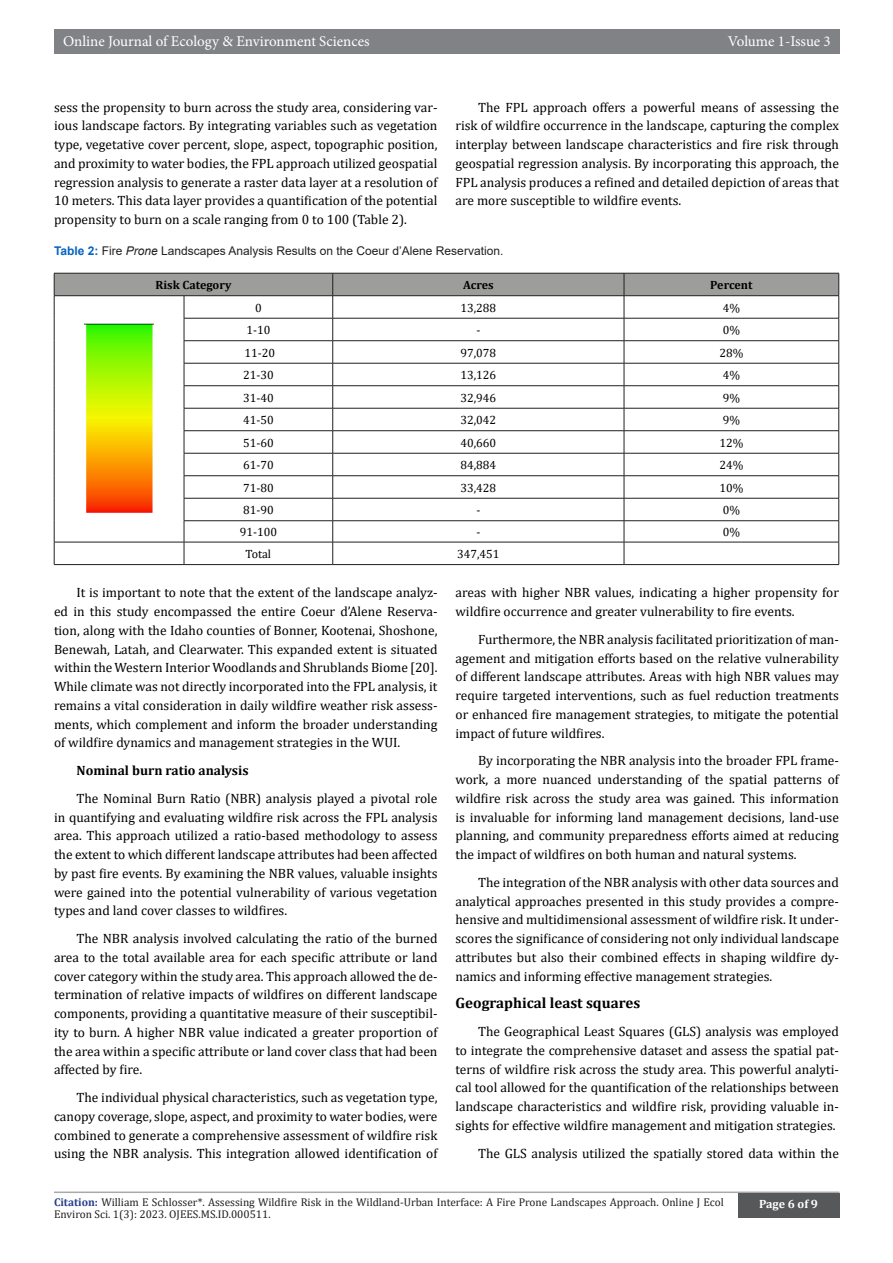
<style>
.page{position:relative;width:893px;height:1263px;background:#fff}
.page>*{position:absolute;margin:0;border:0;box-sizing:border-box;transform-origin:0 0}
.t1{font:15px "Minion Pro";color:#fff}
.t2{font:700 15px "Cambria";color:#000}
.t3{font:13.5px/18.8px "Cambria";color:#000;text-align:justify}
.t4{font:700 13.5px "Cambria";color:#000}
.t5{font:12px "Cambria";color:#000}
.t6{font:12px "Arial";color:#231f20}
.t7{font:700 12px "Cambria";color:#000}
.t8{font:700 12px "Cambria";color:#fff}
.t9{font:11.25px/12px "Cambria";color:#231f20}
.s1{font-weight:700;color:#0563c1}
.s2{font-style:italic}
.s3{font-weight:700;color:#253f8e}
</style>
<div class="page">
<div style="left:54px;top:29px;width:785px;height:25px;background:#808285"></div>
<hr style="left:54px;top:1191px;width:785px;height:2px;background:#a8a9ad">
<div style="left:738px;top:1193px;width:101px;height:24px;background:#57585a"></div>
<svg style="left:54px;top:273px;width:785px;height:291px"></svg>
<hr style="left:54px;top:564px;width:130px;height:1px;background:#231f20">
<hr style="left:184px;top:564px;width:149px;height:1px;background:#231f20">
<hr style="left:333px;top:564px;width:291px;height:1px;background:#231f20">
<hr style="left:624px;top:564px;width:215px;height:1px;background:#231f20">
<img style="left:85px;top:323px;width:68px;height:191px">
<p class="t1" style="left:63px;top:31px;width:308px">Online Journal of Ecology &amp; Environment Sciences</p>
<p class="t1" style="left:728px;top:31px;width:105px">Volume 1-Issue 3</p>
<p class="t3" style="left:54px;top:97px;width:385px">sess the propensity to burn across the study area, considering var&shy;ious landscape factors. By integrating variables such as vegetation type, vegetative cover percent, slope, aspect, topographic position, and proximity to water bodies, the FPL approach utilized geospatial regression analysis to generate a raster data layer at a resolution of 10 meters. This data layer provides a quantification of the potential propensity to burn on a scale ranging from 0 to 100 (Table 2).</p>
<p class="t3" style="left:455px;top:97px;width:385px;text-indent:22px">The FPL approach offers a powerful means of assessing the risk of wildfire occurrence in the landscape, capturing the complex interplay between landscape characteristics and fire risk through geospatial regression analysis. By incorporating this approach, the FPL analysis produces a refined and detailed depiction of areas that are more susceptible to wildfire events.</p>
<p class="t6" style="left:54px;top:243px;width:451px"><span class="s1">Table 2:</span> Fire <span class="s2">Prone</span> Landscapes Analysis Results on the Coeur d’Alene Reservation.</p>
<p class="t7" style="left:156px;top:277px;width:77px">Risk Category</p>
<p class="t7" style="left:463px;top:277px;width:32px">Acres</p>
<p class="t7" style="left:710px;top:277px;width:44px">Percent</p>
<p class="t5" style="left:255px;top:300px;width:8px">0</p>
<p class="t5" style="left:461px;top:300px;width:37px">13,288</p>
<p class="t5" style="left:723px;top:300px;width:19px">4%</p>
<p class="t5" style="left:246px;top:323px;width:25px">1-10</p>
<p class="t5" style="left:476px;top:323px;width:5px">-</p>
<p class="t5" style="left:723px;top:323px;width:19px">0%</p>
<p class="t5" style="left:244px;top:345px;width:32px">11-20</p>
<p class="t5" style="left:461px;top:345px;width:37px">97,078</p>
<p class="t5" style="left:719px;top:345px;width:25px">28%</p>
<p class="t5" style="left:243px;top:368px;width:32px">21-30</p>
<p class="t5" style="left:461px;top:368px;width:37px">13,126</p>
<p class="t5" style="left:723px;top:368px;width:19px">4%</p>
<p class="t5" style="left:243px;top:390px;width:32px">31-40</p>
<p class="t5" style="left:461px;top:390px;width:37px">32,946</p>
<p class="t5" style="left:723px;top:390px;width:19px">9%</p>
<p class="t5" style="left:243px;top:413px;width:32px">41-50</p>
<p class="t5" style="left:461px;top:413px;width:37px">32,042</p>
<p class="t5" style="left:723px;top:413px;width:19px">9%</p>
<p class="t5" style="left:243px;top:435px;width:32px">51-60</p>
<p class="t5" style="left:461px;top:435px;width:37px">40,660</p>
<p class="t5" style="left:719px;top:435px;width:25px">12%</p>
<p class="t5" style="left:243px;top:458px;width:32px">61-70</p>
<p class="t5" style="left:461px;top:458px;width:37px">84,884</p>
<p class="t5" style="left:719px;top:458px;width:25px">24%</p>
<p class="t5" style="left:243px;top:480px;width:32px">71-80</p>
<p class="t5" style="left:461px;top:480px;width:37px">33,428</p>
<p class="t5" style="left:719px;top:480px;width:25px">10%</p>
<p class="t5" style="left:243px;top:503px;width:32px">81-90</p>
<p class="t5" style="left:476px;top:503px;width:5px">-</p>
<p class="t5" style="left:723px;top:503px;width:19px">0%</p>
<p class="t5" style="left:240px;top:525px;width:39px">91-100</p>
<p class="t5" style="left:476px;top:525px;width:5px">-</p>
<p class="t5" style="left:723px;top:525px;width:19px">0%</p>
<p class="t5" style="left:246px;top:547px;width:27px">Total</p>
<p class="t5" style="left:457px;top:547px;width:44px">347,451</p>
<p class="t3" style="left:54px;top:583px;width:385px;text-indent:22px">It is important to note that the extent of the landscape analyz&shy;ed in this study encompassed the entire Coeur d’Alene Reserva&shy;tion, along with the Idaho counties of Bonner, Kootenai, Shoshone, Benewah, Latah, and Clearwater. This expanded extent is situated within the Western Interior Woodlands and Shrublands Biome [20].<br>While climate was not directly incorporated into the FPL analysis, it remains a vital consideration in daily wildfire weather risk assess&shy;ments, which complement and inform the broader understanding of wildfire dynamics and management strategies in the WUI.</p>
<p class="t4" style="left:76px;top:761px;width:174px">Nominal burn ratio analysis</p>
<p class="t3" style="left:54px;top:789px;width:385px;text-indent:22px">The Nominal Burn Ratio (NBR) analysis played a pivotal role in quantifying and evaluating wildfire risk across the FPL analysis area. This approach utilized a ratio-based methodology to assess the extent to which different landscape attributes had been affected by past fire events. By examining the NBR values, valuable insights were gained into the potential vulnerability of various vegetation types and land cover classes to wildfires.</p>
<p class="t3" style="left:54px;top:929px;width:385px;text-indent:22px">The NBR analysis involved calculating the ratio of the burned area to the total available area for each specific attribute or land cover category within the study area. This approach allowed the de&shy;termination of relative impacts of wildfires on different landscape components, providing a quantitative measure of their susceptibil&shy;ity to burn. A higher NBR value indicated a greater proportion of the area within a specific attribute or land cover class that had been affected by fire.</p>
<p class="t3" style="left:54px;top:1088px;width:385px;text-indent:22px">The individual physical characteristics, such as vegetation type, canopy coverage, slope, aspect, and proximity to water bodies, were combined to generate a comprehensive assessment of wildfire risk using the NBR analysis. This integration allowed identification of</p>
<p class="t3" style="left:455px;top:583px;width:385px">areas with higher NBR values, indicating a higher propensity for wildfire occurrence and greater vulnerability to fire events.</p>
<p class="t3" style="left:455px;top:630px;width:385px;text-indent:22px">Furthermore, the NBR analysis facilitated prioritization of man&shy;agement and mitigation efforts based on the relative vulnerability of different landscape attributes. Areas with high NBR values may require targeted interventions, such as fuel reduction treatments or enhanced fire management strategies, to mitigate the potential impact of future wildfires.</p>
<p class="t3" style="left:455px;top:751px;width:385px;text-indent:22px">By incorporating the NBR analysis into the broader FPL frame&shy;work, a more nuanced understanding of the spatial patterns of wildfire risk across the study area was gained. This information is invaluable for informing land management decisions, land-use planning, and community preparedness efforts aimed at reducing the impact of wildfires on both human and natural systems.</p>
<p class="t3" style="left:455px;top:873px;width:385px;text-indent:22px">The integration of the NBR analysis with other data sources and analytical approaches presented in this study provides a compre&shy;hensive and multidimensional assessment of wildfire risk. It under&shy;scores the significance of considering not only individual landscape attributes but also their combined effects in shaping wildfire dy&shy;namics and informing effective management strategies.</p>
<p class="t2" style="left:455px;top:993px;width:186px">Geographical least squares</p>
<p class="t3" style="left:455px;top:1022px;width:385px;text-indent:22px">The Geographical Least Squares (GLS) analysis was employed to integrate the comprehensive dataset and assess the spatial pat&shy;terns of wildfire risk across the study area. This powerful analyti&shy;cal tool allowed for the quantification of the relationships between landscape characteristics and wildfire risk, providing valuable in&shy;sights for effective wildfire management and mitigation strategies.</p>
<p class="t3" style="left:478px;top:1143px;width:362px">The GLS analysis utilized the spatially stored data within the</p>
<p class="t9" style="left:54px;top:1196px;width:671px"><span class="s3">Citation:</span> William E Schlosser*. Assessing Wildfire Risk in the Wildland-Urban Interface: A Fire Prone Landscapes Approach. Online J Ecol<br>Environ Sci. 1(3): 2023. OJEES.MS.ID.000511.</p>
<p class="t8" style="left:759px;top:1196px;width:60px">Page 6 of 9</p>
</div>
